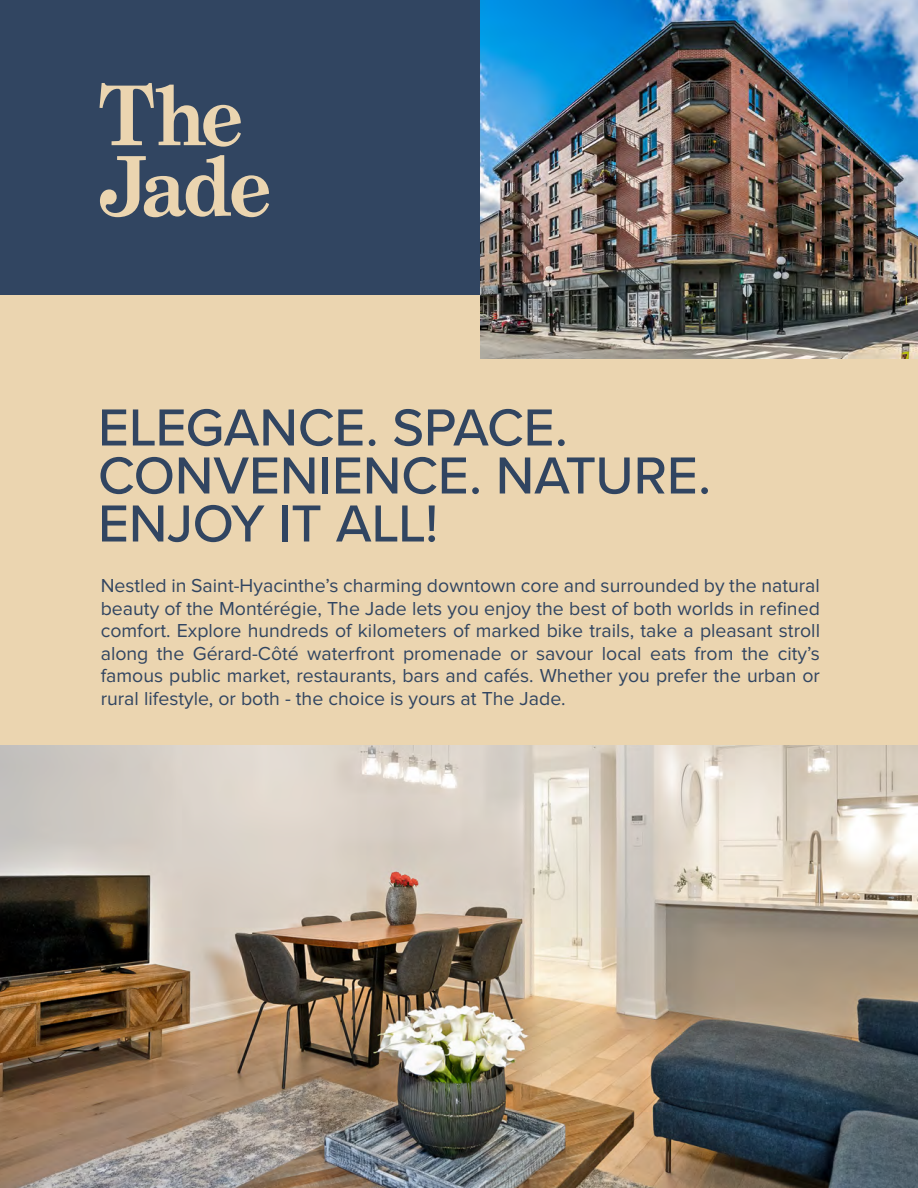
<style>
.page{position:relative;width:918px;height:1188px;background:#fff}
.page>*{position:absolute;margin:0;border:0;box-sizing:border-box;transform-origin:0 0}
.t1{font:700 82.5px/70.5px "Grad";letter-spacing:-.02em;color:#ebd5b0}
.t2{font:500 54px/48px "Proxima Nova";letter-spacing:-.005em;color:#314561}
.t3{font:19.5px/22.5px "Proxima Nova";color:#314561;text-align:justify}
</style>
<div class="page">
<div style="left:0;top:280px;width:918px;height:476px;background:#ebd5b0"></div>
<div style="left:0;top:0;width:918px;height:295px;background:#314561"></div>
<img style="left:481px;top:0;width:437px;height:359px">
<img style="left:0;top:746px;width:918px;height:442px">
<p class="t1" style="left:99px;top:81px;width:173px">The<br>Jade</p>
<p class="t2" style="left:98px;top:402px;width:615px">ELEGANCE. SPACE.<br>CONVENIENCE. NATURE.<br>ENJOY IT ALL!</p>
<p class="t3" style="left:101px;top:575px;width:721px">Nestled in Saint-Hyacinthe’s charming downtown core and surrounded by the natural beauty of the Montérégie, The Jade lets you enjoy the best of both worlds in refined comfort. Explore hundreds of kilometers of marked bike trails, take a pleasant stroll along the Gérard-Côté waterfront promenade or savour local eats from the city’s famous public market, restaurants, bars and cafés. Whether you prefer the urban or rural lifestyle, or both - the choice is yours at The Jade.</p>
</div>
